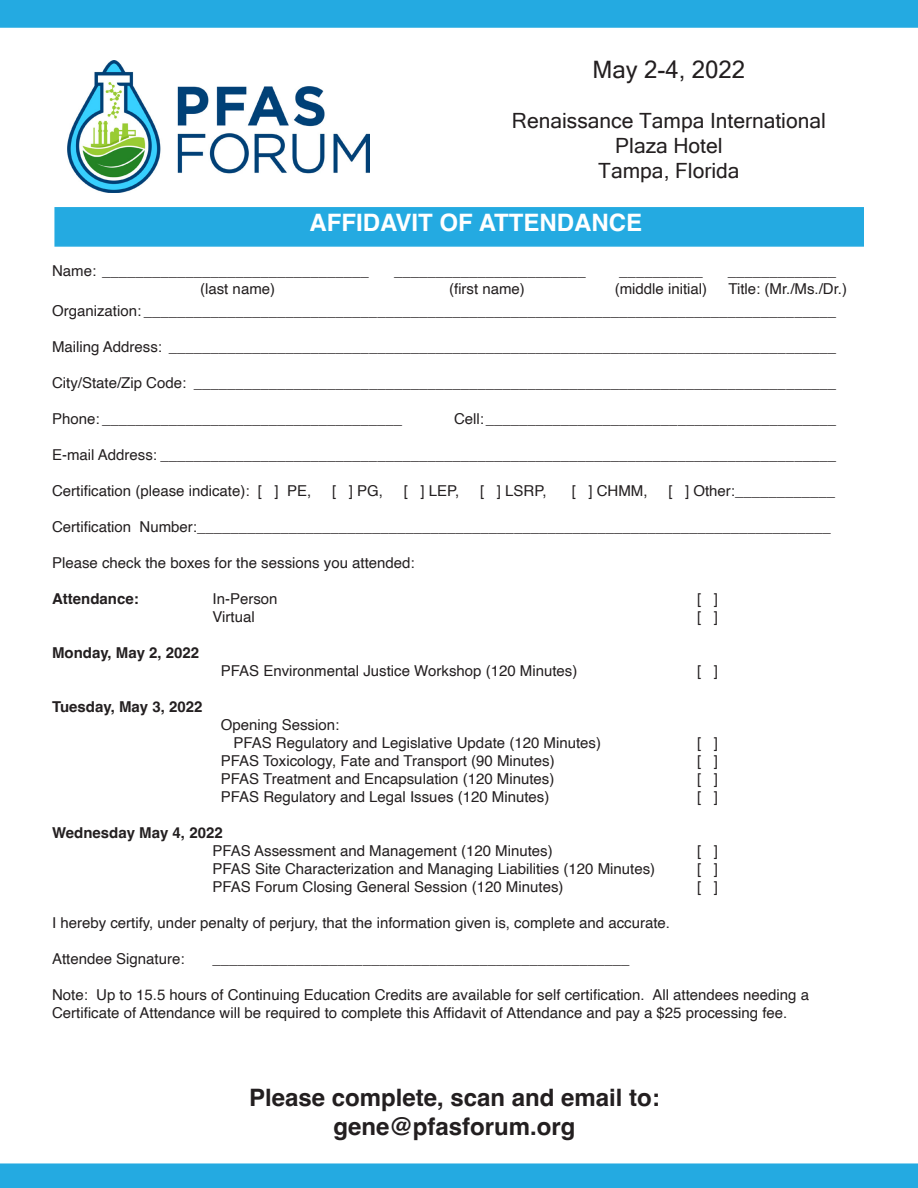
<style>
.page{position:relative;width:918px;height:1188px;background:#fff}
.page>*{position:absolute;margin:0;border:0;box-sizing:border-box;transform-origin:0 0}
.t1{font:700 24px "Helvetica";color:#231f20}
.t2{font:700 24px "Helvetica";color:#fff}
.t3{font:24px "Microsoft Sans Serif";color:#231f20}
.t4{font:21px "Microsoft Sans Serif";color:#231f20}
.t5{font:15px/18px "Helvetica";color:#231f20}
.t6{font:700 15px "Helvetica";color:#231f20}
</style>
<div class="page">
<div style="left:0;top:1163px;width:918px;height:25px;background:#24aae1"></div>
<div style="left:0;top:0;width:918px;height:28px;background:#24aae1"></div>
<div style="left:54px;top:207px;width:810px;height:40px;background:#24aae1;border:2px solid #24aae1"></div>
<img style="left:67px;top:60px;width:303px;height:132px">
<p class="t3" style="left:593px;top:56px;width:154px">May 2-4, 2022</p>
<p class="t4" style="left:512px;top:109px;width:315px">Renaissance Tampa International</p>
<p class="t4" style="left:615px;top:134px;width:109px">Plaza Hotel</p>
<p class="t4" style="left:598px;top:159px;width:143px">Tampa, Florida</p>
<p class="t2" style="left:309px;top:208px;width:334px">AFFIDAVIT OF ATTENDANCE</p>
<p class="t5" style="left:52px;top:263px;width:318px">Name: ________________________________</p>
<p class="t5" style="left:394px;top:263px;width:193px">_______________________</p>
<p class="t5" style="left:619px;top:263px;width:85px">__________</p>
<p class="t5" style="left:728px;top:263px;width:110px">_____________</p>
<p class="t5" style="left:200px;top:281px;width:77px">(last name)</p>
<p class="t5" style="left:449px;top:281px;width:77px">(first name)</p>
<p class="t5" style="left:615px;top:281px;width:94px">(middle initial)</p>
<p class="t5" style="left:728px;top:281px;width:120px">Title: (Mr./Ms./Dr.)</p>
<p class="t5" style="left:52px;top:302px;width:785px">Organization: ___________________________________________________________________________________</p>
<p class="t5" style="left:52px;top:338px;width:785px">Mailing Address: ________________________________________________________________________________</p>
<p class="t5" style="left:52px;top:374px;width:785px">City/State/Zip Code: _____________________________________________________________________________</p>
<p class="t5" style="left:52px;top:410px;width:352px">Phone: ____________________________________</p>
<p class="t5" style="left:454px;top:410px;width:384px">Cell:__________________________________________</p>
<p class="t5" style="left:52px;top:446px;width:785px">E-mail Address: _________________________________________________________________________________</p>
<p class="t5" style="left:52px;top:482px;width:261px">Certification (please indicate): [ ] PE,</p>
<p class="t5" style="left:332px;top:482px;width:52px">[ ] PG,</p>
<p class="t5" style="left:404px;top:482px;width:57px">[ ] LEP,</p>
<p class="t5" style="left:480px;top:482px;width:68px">[ ] LSRP,</p>
<p class="t5" style="left:572px;top:482px;width:77px">[ ] CHMM,</p>
<p class="t5" style="left:668px;top:482px;width:168px">[ ] Other:____________</p>
<p class="t5" style="left:52px;top:518px;width:780px">Certification Number:____________________________________________________________________________</p>
<p class="t5" style="left:52px;top:554px;width:364px">Please check the boxes for the sessions you attended:</p>
<p class="t6" style="left:52px;top:590px;width:88px">Attendance:</p>
<p class="t5" style="left:213px;top:590px;width:67px">In-Person</p>
<p class="t5" style="left:697px;top:590px;width:22px">[ ]</p>
<p class="t5" style="left:213px;top:608px;width:44px">Virtual</p>
<p class="t5" style="left:697px;top:608px;width:22px">[ ]</p>
<p class="t6" style="left:52px;top:644px;width:149px">Monday, May 2, 2022</p>
<p class="t5" style="left:221px;top:662px;width:358px">PFAS Environmental Justice Workshop (120 Minutes)</p>
<p class="t5" style="left:697px;top:662px;width:22px">[ ]</p>
<p class="t6" style="left:52px;top:698px;width:152px">Tuesday, May 3, 2022</p>
<p class="t5" style="left:221px;top:716px;width:120px">Opening Session:</p>
<p class="t5" style="left:233px;top:734px;width:369px">PFAS Regulatory and Legislative Update (120 Minutes)</p>
<p class="t5" style="left:697px;top:734px;width:22px">[ ]</p>
<p class="t5" style="left:221px;top:752px;width:335px">PFAS Toxicology, Fate and Transport (90 Minutes)</p>
<p class="t5" style="left:697px;top:752px;width:22px">[ ]</p>
<p class="t5" style="left:221px;top:770px;width:335px">PFAS Treatment and Encapsulation (120 Minutes)</p>
<p class="t5" style="left:697px;top:770px;width:22px">[ ]</p>
<p class="t5" style="left:221px;top:788px;width:330px">PFAS Regulatory and Legal Issues (120 Minutes)</p>
<p class="t5" style="left:697px;top:788px;width:22px">[ ]</p>
<p class="t6" style="left:52px;top:824px;width:172px">Wednesday May 4, 2022</p>
<p class="t5" style="left:213px;top:842px;width:342px">PFAS Assessment and Management (120 Minutes)</p>
<p class="t5" style="left:697px;top:842px;width:22px">[ ]</p>
<p class="t5" style="left:213px;top:860px;width:444px">PFAS Site Characterization and Managing Liabilities (120 Minutes)</p>
<p class="t5" style="left:697px;top:860px;width:22px">[ ]</p>
<p class="t5" style="left:213px;top:878px;width:352px">PFAS Forum Closing General Session (120 Minutes)</p>
<p class="t5" style="left:697px;top:878px;width:22px">[ ]</p>
<p class="t5" style="left:52px;top:914px;width:620px">I hereby certify, under penalty of perjury, that the information given is, complete and accurate.</p>
<p class="t5" style="left:52px;top:950px;width:134px">Attendee Signature:</p>
<p class="t5" style="left:213px;top:950px;width:418px">__________________________________________________</p>
<p class="t5" style="left:52px;top:986px;width:759px">Note: Up to 15.5 hours of Continuing Education Credits are available for self certification. All attendees needing a<br>Certificate of Attendance will be required to complete this Affidavit of Attendance and pay a $25 processing fee.</p>
<p class="t1" style="left:249px;top:1083px;width:412px">Please complete, scan and email to:</p>
<p class="t1" style="left:334px;top:1112px;width:244px">gene@pfasforum.org</p>
</div>
